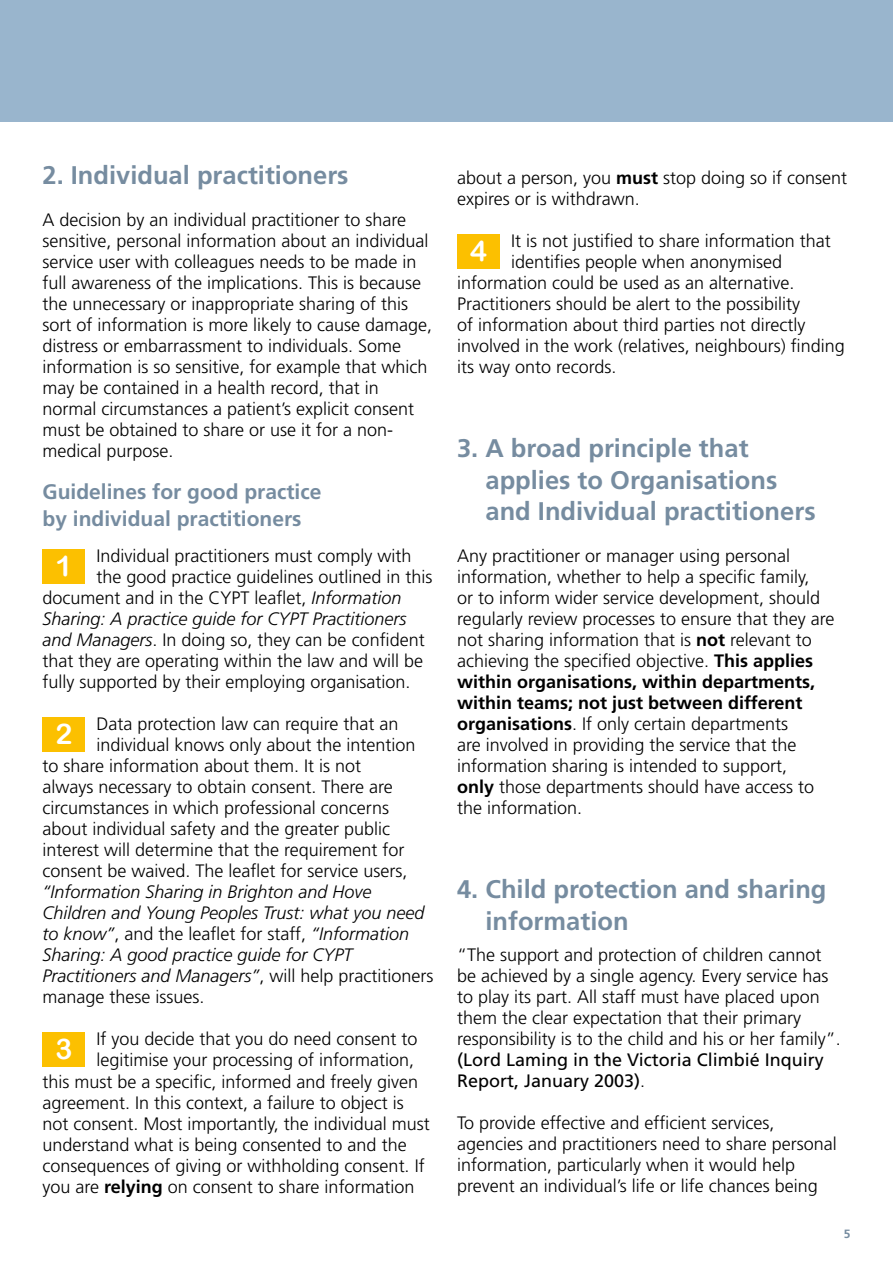
<style>
.page{position:relative;width:893px;height:1263px;background:#fff}
.page>*{position:absolute;margin:0;border:0;box-sizing:border-box;transform-origin:0 0}
.t1{font:28.5px "Arial Rounded MT Bold";color:#fff}
.t2{font:700 25.5px/31.5px "Frutiger";color:#768ca0}
.t3{font:700 21px/27px "Frutiger";color:#768ca0}
.t4{font:300 18px/21px "Frutiger";color:#000}
.t5{font:italic 300 18px/21px "Frutiger";color:#000}
.t6{font:18px/21px "Frutiger";color:#000}
.t7{font:700 12px "Frutiger";color:#768ca0}
.s1{font-style:italic}
.s2{font-style:normal}
.s3{font-weight:700}
.s4{font-weight:300}
</style>
<div class="page">
<div style="left:0;top:0;width:893px;height:121px;background:#99b5cd"></div>
<div style="left:43px;top:549px;width:42px;height:34px;background:#fcc000"></div>
<div style="left:457px;top:234px;width:42px;height:34px;background:#fcc000"></div>
<div style="left:43px;top:1032px;width:42px;height:34px;background:#fcc000"></div>
<div style="left:43px;top:717px;width:42px;height:34px;background:#fcc000"></div>
<h2 class="t2" style="left:43px;top:159px;width:308px">2. Individual practitioners</h2>
<p class="t4" style="left:43px;top:209px;width:391px">A decision by an individual practitioner to share sensitive, personal information about an individual service user with colleagues needs to be made in full awareness of the implications. This is because the unnecessary or inappropriate sharing of this sort of information is more likely to cause damage, distress or embarrassment to individuals. Some information is so sensitive, for example that which may be contained in a health record, that in normal circumstances a patient’s explicit consent must be obtained to share or use it for a non&shy;medical purpose.</p>
<p class="t3" style="left:43px;top:478px;width:280px">Guidelines for good practice by individual practitioners</p>
<p class="t4" style="left:97px;top:545px;width:317px">Individual practitioners must comply with</p>
<p class="t4" style="left:97px;top:567px;width:338px">the good practice guidelines outlined in this</p>
<p class="t4" style="left:43px;top:588px;width:361px">document and in the CYPT leaflet, <span class="s1">Information</span></p>
<p class="t5" style="left:43px;top:608px;width:366px">Sharing: A practice guide for CYPT Practitioners</p>
<p class="t4" style="left:43px;top:630px;width:384px"><span class="s1">and Managers</span>. In doing so, they can be confident</p>
<p class="t4" style="left:43px;top:651px;width:382px">that they are operating within the law and will be</p>
<p class="t4" style="left:43px;top:672px;width:370px">fully supported by their employing organisation.</p>
<p class="t4" style="left:97px;top:714px;width:304px">Data protection law can require that an</p>
<p class="t4" style="left:97px;top:735px;width:321px">individual knows only about the intention</p>
<p class="t4" style="left:43px;top:756px;width:320px">to share information about them. It is not</p>
<p class="t4" style="left:43px;top:777px;width:352px">always necessary to obtain consent. There are</p>
<p class="t4" style="left:43px;top:798px;width:348px">circumstances in which professional concerns</p>
<p class="t4" style="left:43px;top:819px;width:349px">about individual safety and the greater public</p>
<p class="t4" style="left:43px;top:840px;width:364px">interest will determine that the requirement for</p>
<p class="t4" style="left:43px;top:861px;width:367px">consent be waived. The leaflet for service users,</p>
<p class="t5" style="left:43px;top:882px;width:393px">“Information Sharing in Brighton and Hove Children and Young Peoples Trust: what you need to know”<span class="s2">, and the leaflet for staff,</span> “Information Sharing: A good practice guide for CYPT Practitioners and Managers”<span class="s2">, will help practitioners manage these issues.</span></p>
<p class="t4" style="left:97px;top:1029px;width:323px">If you decide that you do need consent to</p>
<p class="t4" style="left:97px;top:1050px;width:319px">legitimise your processing of information,</p>
<p class="t4" style="left:43px;top:1071px;width:377px">this must be a specific, informed and freely given</p>
<p class="t4" style="left:43px;top:1092px;width:363px">agreement. In this context, a failure to object is</p>
<p class="t4" style="left:43px;top:1113px;width:389px">not consent. Most importantly, the individual must</p>
<p class="t4" style="left:43px;top:1134px;width:366px">understand what is being consented to and the</p>
<p class="t4" style="left:43px;top:1155px;width:384px">consequences of giving or withholding consent. If</p>
<p class="t4" style="left:43px;top:1176px;width:374px">you are <span class="s3">relying</span> on consent to share information</p>
<h1 class="t1" style="left:56px;top:549px;width:18px">1</h1>
<h1 class="t1" style="left:56px;top:717px;width:18px">2</h1>
<h1 class="t1" style="left:56px;top:1032px;width:18px">3</h1>
<p class="t4" style="left:457px;top:167px;width:392px">about a person, you <span class="s3">must</span> stop doing so if consent expires or is withdrawn.</p>
<p class="t4" style="left:511px;top:231px;width:321px">It is not justified to share information that</p>
<p class="t4" style="left:511px;top:252px;width:273px">identifies people when anonymised</p>
<p class="t4" style="left:457px;top:273px;width:339px">information could be used as an alternative.</p>
<p class="t4" style="left:457px;top:294px;width:345px">Practitioners should be alert to the possibility</p>
<p class="t4" style="left:457px;top:315px;width:350px">of information about third parties not directly</p>
<p class="t4" style="left:457px;top:336px;width:389px">involved in the work (relatives, neighbours) finding</p>
<p class="t4" style="left:457px;top:357px;width:161px">its way onto records.</p>
<h1 class="t1" style="left:470px;top:234px;width:18px">4</h1>
<h2 class="t2" style="left:485px;top:432px;width:332px;text-indent:-28px">3. A broad principle that applies to Organisations and Individual practitioners</h2>
<p class="t4" style="left:457px;top:545px;width:379px">Any practitioner or manager using personal information, whether to help a specific family,<br>or to inform wider service development, should regularly review processes to ensure that they are not sharing information that is <span class="s3">not</span> relevant to achieving the specified objective. <span class="s3">This applies within organisations, within departments, within teams; not just between different organisations</span>. If only certain departments<br>are involved in providing the service that the information sharing is intended to support,<br><span class="s3">only</span> those departments should have access to the information.</p>
<h2 class="t2" style="left:485px;top:873px;width:342px;text-indent:-28px">4. Child protection and sharing information</h2>
<p class="t4" style="left:457px;top:944px;width:385px">“The support and protection of children cannot be achieved by a single agency. Every service has to play its part. All staff must have placed upon them the clear expectation that their primary responsibility is to the child and his or her family”.</p>
<p class="t6" style="left:457px;top:1049px;width:368px">(Lord Laming in the Victoria Climbié I nquiry<br>Report, January 2003)<span class="s4">.</span></p>
<p class="t4" style="left:457px;top:1113px;width:381px">To provide effective and efficient services, agencies and practitioners need to share personal information, particularly when it would help prevent an individual’s life or life chances being</p>
<p class="t7" style="left:844px;top:1227px;width:8px">5</p>
</div>
